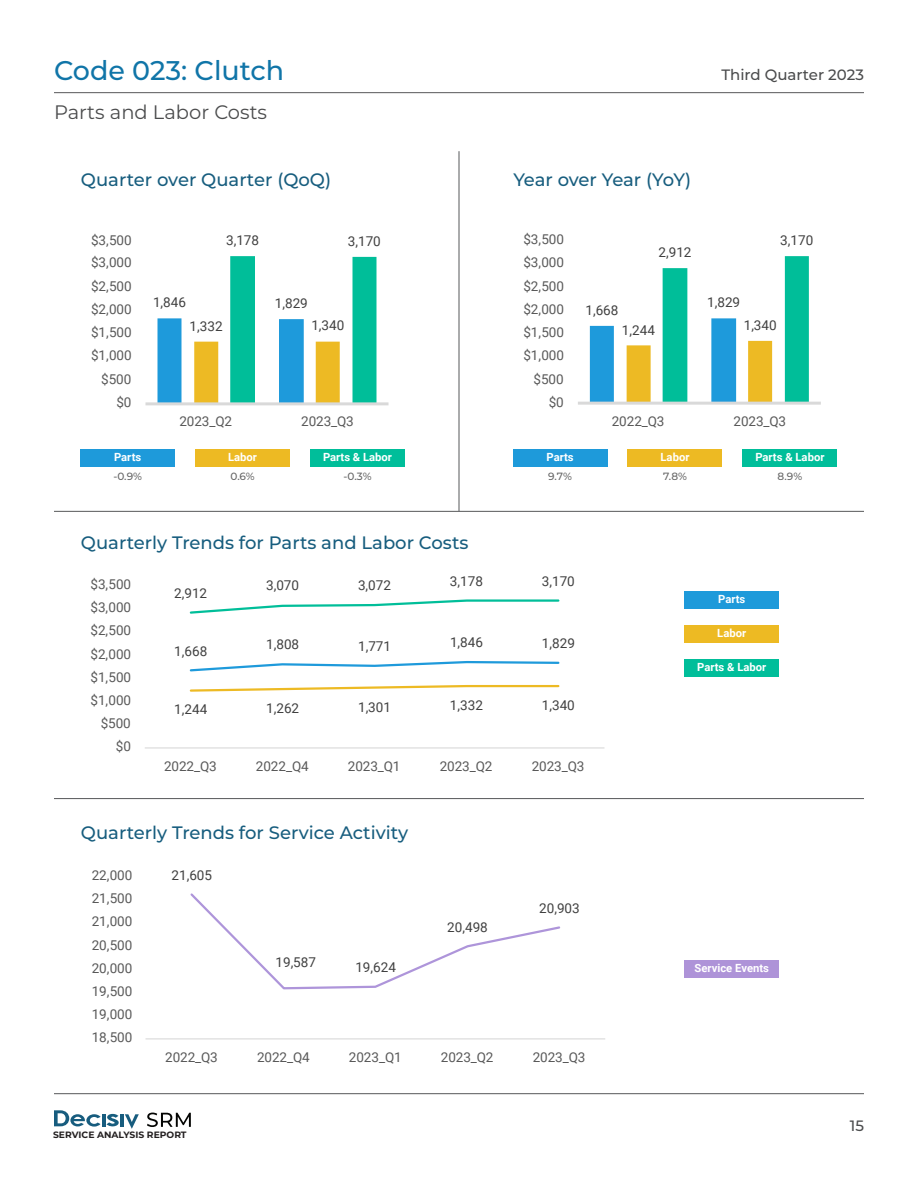
<style>
.page{position:relative;width:918px;height:1188px;background:#fff}
.page>*{position:absolute;margin:0;border:0;box-sizing:border-box;transform-origin:0 0}
.t1{font:500 27px "Montserrat";color:#1075a8}
.t2{font:19.5px "Montserrat";color:#4b4c4d}
.t3{font:500 18px "Montserrat";color:#175d7e}
.t4{font:500 15px "Montserrat";color:#4b4c4d}
.t5{font:13.5px "Roboto";letter-spacing:-.005em;color:#595959}
.t6{font:13.5px "Roboto";color:#404040}
.t7{font:700 11.25px "Roboto";color:#fff}
.t8{font:500 10.5px "Montserrat";color:#666}
.t9{font:700 9.15px "Montserrat";color:#231f20}
</style>
<div class="page">
<hr style="left:54px;top:92px;width:810px;height:1px;background:#57585a">
<hr style="left:54px;top:1093px;width:810px;height:1px;background:#57585a">
<svg style="left:125px;top:1114px;width:14px;height:15px"></svg>
<hr style="left:120px;top:1114px;width:4px;height:12px;background:#175c7e">
<svg style="left:54px;top:1110px;width:65px;height:17px"></svg>
<svg style="left:147px;top:1113px;width:44px;height:14px"></svg>
<div style="left:685px;top:591px;width:94px;height:18px;background:#1e9ada"></div>
<div style="left:685px;top:625px;width:94px;height:18px;background:#edba23"></div>
<div style="left:685px;top:659px;width:94px;height:18px;background:#00be9a"></div>
<div style="left:685px;top:960px;width:94px;height:18px;background:#ae93d8"></div>
<div style="left:81px;top:449px;width:94px;height:17px;background:#1e9ada"></div>
<div style="left:513px;top:449px;width:94px;height:17px;background:#1e9ada"></div>
<div style="left:196px;top:449px;width:94px;height:17px;background:#edba23"></div>
<div style="left:628px;top:449px;width:94px;height:17px;background:#edba23"></div>
<div style="left:310px;top:449px;width:95px;height:17px;background:#00be9a"></div>
<div style="left:743px;top:449px;width:94px;height:17px;background:#00be9a"></div>
<hr style="left:459px;top:151px;width:1px;height:360px;background:#57585a">
<hr style="left:54px;top:511px;width:810px;height:1px;background:#57585a">
<hr style="left:54px;top:798px;width:810px;height:1px;background:#57585a">
<svg style="left:158px;top:256px;width:218px;height:146px"></svg>
<hr style="left:146px;top:402px;width:242px;height:3px;background:#d9d9d9">
<svg style="left:590px;top:256px;width:219px;height:146px"></svg>
<hr style="left:578px;top:402px;width:243px;height:3px;background:#d9d9d9">
<hr style="left:145px;top:747px;width:459px;height:2px;background:#d9d9d9">
<svg style="left:189px;top:661px;width:371px;height:11px"></svg>
<svg style="left:189px;top:685px;width:371px;height:7px"></svg>
<svg style="left:189px;top:599px;width:371px;height:15px"></svg>
<hr style="left:146px;top:1038px;width:459px;height:1px;background:#d9d9d9">
<svg style="left:190px;top:893px;width:371px;height:97px"></svg>
<h1 class="t1" style="left:54px;top:52px;width:232px">Code 023: Clutch</h1>
<h2 class="t2" style="left:54px;top:98px;width:215px">Parts and Labor Costs</h2>
<h3 class="t3" style="left:81px;top:167px;width:252px">Quarter over Quarter (QoQ)</h3>
<h3 class="t3" style="left:513px;top:167px;width:180px">Year over Year (YoY)</h3>
<p class="t5" style="left:91px;top:231px;width:42px">$3,500</p>
<p class="t5" style="left:91px;top:253px;width:42px">$3,000</p>
<p class="t6" style="left:226px;top:231px;width:34px">3,178</p>
<p class="t6" style="left:348px;top:231px;width:34px">3,170</p>
<p class="t5" style="left:523px;top:230px;width:42px">$3,500</p>
<p class="t5" style="left:523px;top:253px;width:42px">$3,000</p>
<p class="t6" style="left:659px;top:243px;width:34px">2,912</p>
<p class="t5" style="left:91px;top:276px;width:42px">$2,500</p>
<p class="t5" style="left:523px;top:276px;width:42px">$2,500</p>
<p class="t4" style="left:721px;top:64px;width:144px">Third Quarter 2023</p>
<p class="t6" style="left:780px;top:231px;width:34px">3,170</p>
<p class="t5" style="left:91px;top:300px;width:42px">$2,000</p>
<p class="t5" style="left:91px;top:323px;width:42px">$1,500</p>
<p class="t6" style="left:153px;top:293px;width:34px">1,846</p>
<p class="t6" style="left:275px;top:294px;width:34px">1,829</p>
<p class="t6" style="left:190px;top:317px;width:34px">1,332</p>
<p class="t6" style="left:311px;top:316px;width:34px">1,340</p>
<p class="t5" style="left:523px;top:300px;width:42px">$2,000</p>
<p class="t5" style="left:523px;top:323px;width:42px">$1,500</p>
<p class="t6" style="left:585px;top:300px;width:34px">1,668</p>
<p class="t6" style="left:707px;top:293px;width:34px">1,829</p>
<p class="t6" style="left:622px;top:321px;width:34px">1,244</p>
<p class="t6" style="left:744px;top:316px;width:34px">1,340</p>
<p class="t5" style="left:91px;top:346px;width:42px">$1,000</p>
<p class="t5" style="left:523px;top:346px;width:42px">$1,000</p>
<p class="t5" style="left:101px;top:369px;width:32px">$500</p>
<p class="t5" style="left:534px;top:369px;width:32px">$500</p>
<p class="t5" style="left:116px;top:393px;width:17px">$0</p>
<p class="t5" style="left:549px;top:393px;width:17px">$0</p>
<p class="t5" style="left:179px;top:412px;width:54px">2023_Q2</p>
<p class="t5" style="left:301px;top:412px;width:54px">2023_Q3</p>
<p class="t5" style="left:612px;top:412px;width:54px">2022_Q3</p>
<p class="t5" style="left:734px;top:412px;width:54px">2023_Q3</p>
<p class="t7" style="left:114px;top:449px;width:29px">Parts</p>
<p class="t7" style="left:228px;top:449px;width:30px">Labor</p>
<p class="t7" style="left:323px;top:449px;width:71px">Parts &amp; Labor</p>
<p class="t7" style="left:546px;top:449px;width:29px">Parts</p>
<p class="t7" style="left:661px;top:449px;width:30px">Labor</p>
<p class="t7" style="left:755px;top:449px;width:71px">Parts &amp; Labor</p>
<p class="t8" style="left:113px;top:469px;width:30px">-0.9%</p>
<p class="t8" style="left:231px;top:469px;width:26px">0.6%</p>
<p class="t8" style="left:343px;top:469px;width:30px">-0.3%</p>
<p class="t8" style="left:548px;top:469px;width:25px">9.7%</p>
<p class="t8" style="left:663px;top:469px;width:25px">7.8%</p>
<p class="t8" style="left:778px;top:469px;width:26px">8.9%</p>
<h3 class="t3" style="left:81px;top:530px;width:389px">Quarterly Trends for Parts and Labor Costs</h3>
<p class="t5" style="left:91px;top:575px;width:42px">$3,500</p>
<p class="t5" style="left:91px;top:598px;width:42px">$3,000</p>
<p class="t5" style="left:91px;top:621px;width:42px">$2,500</p>
<p class="t5" style="left:91px;top:644px;width:42px">$2,000</p>
<p class="t5" style="left:91px;top:668px;width:42px">$1,500</p>
<p class="t5" style="left:91px;top:691px;width:42px">$1,000</p>
<p class="t5" style="left:101px;top:714px;width:32px">$500</p>
<p class="t5" style="left:116px;top:737px;width:17px">$0</p>
<p class="t6" style="left:174px;top:584px;width:34px">2,912</p>
<p class="t6" style="left:174px;top:641px;width:34px">1,668</p>
<p class="t6" style="left:266px;top:576px;width:34px">3,070</p>
<p class="t6" style="left:358px;top:576px;width:34px">3,072</p>
<p class="t6" style="left:450px;top:572px;width:34px">3,178</p>
<p class="t6" style="left:542px;top:572px;width:34px">3,170</p>
<p class="t6" style="left:266px;top:635px;width:34px">1,808</p>
<p class="t6" style="left:358px;top:637px;width:34px">1,771</p>
<p class="t6" style="left:450px;top:633px;width:34px">1,846</p>
<p class="t6" style="left:542px;top:634px;width:34px">1,829</p>
<p class="t6" style="left:174px;top:700px;width:34px">1,244</p>
<p class="t6" style="left:266px;top:699px;width:34px">1,262</p>
<p class="t6" style="left:358px;top:698px;width:34px">1,301</p>
<p class="t6" style="left:450px;top:696px;width:34px">1,332</p>
<p class="t6" style="left:542px;top:695px;width:34px">1,340</p>
<p class="t5" style="left:164px;top:757px;width:54px">2022_Q3</p>
<p class="t5" style="left:256px;top:757px;width:54px">2022_Q4</p>
<p class="t5" style="left:348px;top:757px;width:54px">2023_Q1</p>
<p class="t5" style="left:440px;top:757px;width:54px">2023_Q2</p>
<p class="t5" style="left:532px;top:757px;width:54px">2023_Q3</p>
<h3 class="t3" style="left:81px;top:820px;width:329px">Quarterly Trends for Service Activity</h3>
<p class="t5" style="left:92px;top:866px;width:42px">22,000</p>
<p class="t5" style="left:92px;top:889px;width:42px">21,500</p>
<p class="t5" style="left:92px;top:912px;width:42px">21,000</p>
<p class="t5" style="left:92px;top:935px;width:42px">20,500</p>
<p class="t5" style="left:92px;top:959px;width:42px">20,000</p>
<p class="t5" style="left:92px;top:982px;width:42px">19,500</p>
<p class="t5" style="left:92px;top:1005px;width:42px">19,000</p>
<p class="t5" style="left:92px;top:1028px;width:42px">18,500</p>
<p class="t6" style="left:172px;top:866px;width:42px">21,605</p>
<p class="t6" style="left:276px;top:953px;width:42px">19,587</p>
<p class="t6" style="left:355px;top:958px;width:42px">19,624</p>
<p class="t6" style="left:447px;top:917px;width:42px">20,498</p>
<p class="t6" style="left:539px;top:899px;width:42px">20,903</p>
<p class="t5" style="left:165px;top:1048px;width:54px">2022_Q3</p>
<p class="t5" style="left:257px;top:1048px;width:54px">2022_Q4</p>
<p class="t5" style="left:349px;top:1048px;width:54px">2023_Q1</p>
<p class="t5" style="left:441px;top:1048px;width:54px">2023_Q2</p>
<p class="t5" style="left:533px;top:1048px;width:54px">2023_Q3</p>
<p class="t9" style="left:53px;top:1128px;width:135px">SERVICE ANALYSIS REPORT</p>
<p class="t7" style="left:718px;top:591px;width:29px">Parts</p>
<p class="t7" style="left:717px;top:625px;width:30px">Labor</p>
<p class="t7" style="left:697px;top:659px;width:71px">Parts &amp; Labor</p>
<p class="t7" style="left:695px;top:960px;width:76px">Service Events</p>
<p class="t4" style="left:850px;top:1116px;width:16px">15</p>
</div>
